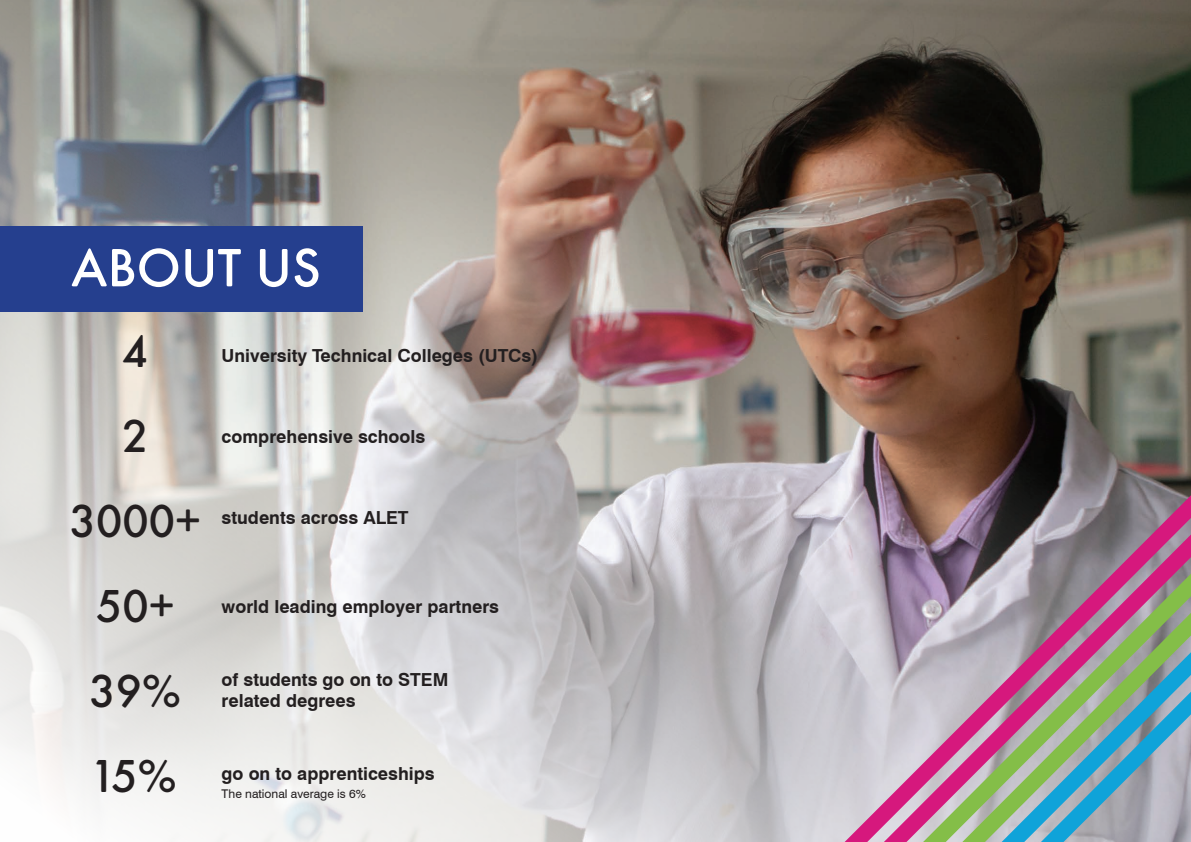
<style>
.page{position:relative;width:1191px;height:842px;background:#fff}
.page>*{position:absolute;margin:0;border:0;box-sizing:border-box;transform-origin:0 0}
.t1{font:500 56px "Futura Round";color:#fff}
.t2{font:500 48px/85px "Futura Round";color:#231f20;text-align:center}
.t3{font:700 18px/21.6px "Swiss 721 BT";color:#231f20}
.t4{font:12px "Swiss 721 BT";color:#231f20}
</style>
<div class="page">
<img style="left:0;top:0;width:1191px;height:842px">
<svg style="left:828px;top:464px;width:363px;height:378px;background:#b1a6ab"></svg>
<svg style="left:867px;top:483px;width:324px;height:359px;background:#9f8997"></svg>
<svg style="left:906px;top:512px;width:285px;height:330px;background:#a8889d"></svg>
<svg style="left:946px;top:535px;width:245px;height:307px;background:#ad919e"></svg>
<svg style="left:985px;top:540px;width:206px;height:302px;background:#ac9a9e"></svg>
<svg style="left:1024px;top:541px;width:167px;height:301px;background:#909199"></svg>
<div style="left:0;top:227px;width:363px;height:85px;background:#253f8e"></div>
<h1 class="t1" style="left:71px;top:226px;width:251px">ABOUT US</h1>
<h2 class="t2" style="left:70px;top:305px;width:132px">4<br>2<br>3000+<br>50+<br>39%<br>15%</h2>
<p class="t3" style="left:222px;top:344px;width:318px">University Technical Colleges (UTCs)</p>
<p class="t3" style="left:222px;top:425px;width:205px">comprehensive schools</p>
<p class="t3" style="left:222px;top:506px;width:188px">students across ALET</p>
<p class="t3" style="left:222px;top:595px;width:279px">world leading employer partners</p>
<p class="t3" style="left:222px;top:668px;width:228px">of students go on to STEM related degrees</p>
<p class="t3" style="left:222px;top:763px;width:214px">go on to apprenticeships</p>
<p class="t4" style="left:222px;top:786px;width:146px">The national average is 6%</p>
</div>
